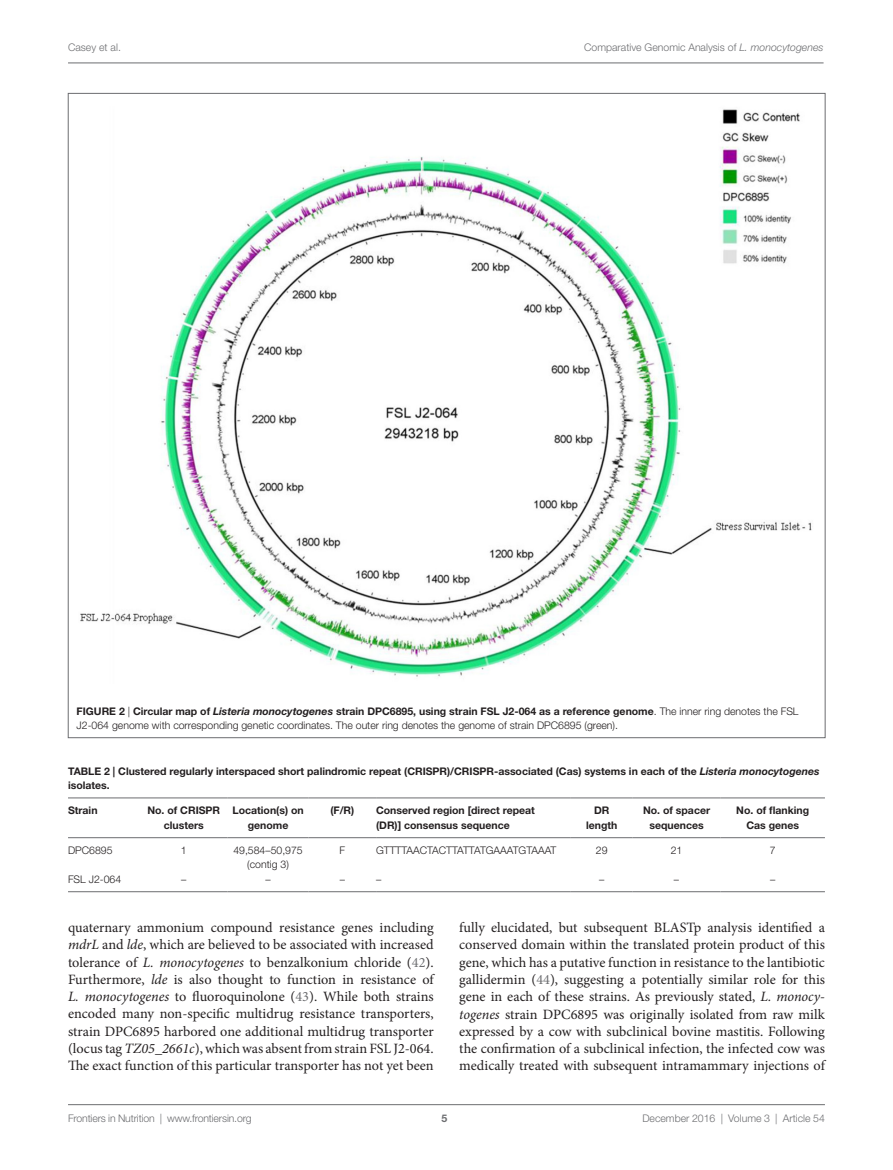
<style>
.page{position:relative;width:893px;height:1170px;background:#fff}
.page>*{position:absolute;margin:0;border:0;box-sizing:border-box;transform-origin:0 0}
.t1{font:14.25px/17.2px "Minion Pro";color:#231f20;text-align:justify}
.t2{font:300 10.5px/14.2px "Helvetica Neue LT Std";color:#231f20;text-align:center}
.t3{font:700 10.5px/14.2px "Helvetica Neue LT Std";color:#231f20;text-align:center}
.t4{font:300 10.5px "Helvetica Neue LT Std";color:#6c6d70}
.t5{font:700 10.5px "Helvetica Neue LT Std";color:#6c6d70}
.s1{font-style:italic}
.s2{font-weight:700}
.s3{font-weight:700;font-style:italic}
.s4{color:#6c6d70}
</style>
<div class="page">
<hr style="left:68px;top:797px;width:72px;height:1px;background:#6c6d70">
<hr style="left:68px;top:837px;width:72px;height:1px;background:#6c6d70">
<hr style="left:140px;top:797px;width:88px;height:1px;background:#6c6d70">
<hr style="left:140px;top:837px;width:88px;height:1px;background:#6c6d70">
<hr style="left:228px;top:797px;width:81px;height:1px;background:#6c6d70">
<hr style="left:228px;top:837px;width:81px;height:1px;background:#6c6d70">
<hr style="left:309px;top:797px;width:67px;height:1px;background:#6c6d70">
<hr style="left:309px;top:837px;width:67px;height:1px;background:#6c6d70">
<hr style="left:376px;top:797px;width:195px;height:1px;background:#6c6d70">
<hr style="left:376px;top:837px;width:195px;height:1px;background:#6c6d70">
<hr style="left:571px;top:797px;width:62px;height:1px;background:#6c6d70">
<hr style="left:571px;top:837px;width:62px;height:1px;background:#6c6d70">
<hr style="left:633px;top:797px;width:88px;height:1px;background:#6c6d70">
<hr style="left:633px;top:837px;width:88px;height:1px;background:#6c6d70">
<hr style="left:721px;top:797px;width:104px;height:1px;background:#6c6d70">
<hr style="left:721px;top:837px;width:104px;height:1px;background:#6c6d70">
<hr style="left:68px;top:891px;width:72px;height:1px;background:#6c6d70">
<hr style="left:140px;top:891px;width:88px;height:1px;background:#6c6d70">
<hr style="left:228px;top:891px;width:81px;height:1px;background:#6c6d70">
<hr style="left:309px;top:891px;width:67px;height:1px;background:#6c6d70">
<hr style="left:376px;top:891px;width:195px;height:1px;background:#6c6d70">
<hr style="left:571px;top:891px;width:62px;height:1px;background:#6c6d70">
<hr style="left:633px;top:891px;width:88px;height:1px;background:#6c6d70">
<hr style="left:721px;top:891px;width:104px;height:1px;background:#6c6d70">
<img style="left:80px;top:109px;width:732px;height:568px">
<hr style="left:68px;top:1104px;width:757px;height:1px;background:#6c6d70">
<hr style="left:68px;top:63px;width:755px;height:1px;background:#6c6d70">
<p class="t4" style="left:68px;top:41px;width:54px">Casey et al.</p>
<p class="t4" style="left:584px;top:41px;width:241px">Comparative Genomic Analysis of <span class="s1">L. monocytogenes</span></p>
<p class="t2" style="left:77px;top:703px;width:723px;text-align:left"><span class="s2">FIG URE 2</span> | <span class="s2">Circular map of</span> <span class="s3">Listeria monocytogenes</span> <span class="s2">strain DPC6895, using strain FSL J2-064 as a reference genome</span>. The inner ring denotes the FSL<br>J2-064 genome with corresponding genetic coordinates. The outer ring denotes the genome of strain DPC6895 (green).</p>
<p class="t3" style="left:68px;top:764px;width:347px">TABLE 2 | Clustered regularly interspaced short palindromic repeat (CRIS</p>
<p class="t3" style="left:433px;top:764px;width:29px">PR)/CRIS</p>
<p class="t3" style="left:479px;top:764px;width:342px">PR-associated (Cas) systems in each of the <span class="s1">Listeria monocytogenes</span></p>
<p class="t3" style="left:68px;top:778px;width:43px">isolates.</p>
<p class="t3" style="left:68px;top:803px;width:31px">Strain</p>
<p class="t3" style="left:147px;top:803px;width:41px">No. of CRIS</p>
<p class="t3" style="left:206px;top:803px;width:15px">PR</p>
<p class="t3" style="left:164px;top:817px;width:42px">clusters</p>
<p class="t3" style="left:233px;top:803px;width:73px">Location(s) on genome</p>
<p class="t3" style="left:330px;top:803px;width:25px">(F/R)</p>
<p class="t3" style="left:376px;top:803px;width:160px;text-align:left">Conserved region [direct repeat (DR)] consensus sequence</p>
<p class="t3" style="left:586px;top:803px;width:33px">DR length</p>
<p class="t3" style="left:643px;top:803px;width:69px">No. of spacer sequences</p>
<p class="t3" style="left:736px;top:803px;width:74px">No. of flanking<br>Cas genes</p>
<p class="t2" style="left:68px;top:843px;width:46px">DPC6895</p>
<p class="t2" style="left:181px;top:843px;width:7px">1</p>
<p class="t2" style="left:233px;top:843px;width:71px">49,584–50,975 (contig 3)</p>
<p class="t2" style="left:339px;top:843px;width:7px">F</p>
<p class="t2" style="left:376px;top:843px;width:182px">GTTTTAACTACTTATTATGAAATGTAAAT</p>
<p class="t2" style="left:596px;top:843px;width:13px">29</p>
<p class="t2" style="left:671px;top:843px;width:13px">21</p>
<p class="t2" style="left:770px;top:843px;width:7px">7</p>
<p class="t2" style="left:68px;top:871px;width:55px">FSL J2-064</p>
<p class="t2" style="left:181px;top:871px;width:7px">–</p>
<p class="t2" style="left:265px;top:871px;width:7px">–</p>
<p class="t2" style="left:340px;top:871px;width:7px">–</p>
<p class="t2" style="left:376px;top:871px;width:7px">–</p>
<p class="t2" style="left:599px;top:871px;width:7px">–</p>
<p class="t2" style="left:674px;top:871px;width:7px">–</p>
<p class="t2" style="left:770px;top:871px;width:7px">–</p>
<p class="t1" style="left:68px;top:918px;width:367px">quaternary ammonium compound resistance genes including <span class="s1">mdrL</span> and <span class="s1">lde</span>, which are believed to be associated with increased tolerance of <span class="s1">L. monocytogenes</span> to benzalkonium chloride (<span class="s4">42</span>).<br>Furthermore, <span class="s1">lde</span> is also thought to function in resistance of <span class="s1">L. monocytogenes</span> to fluoroquinolone (<span class="s4">43</span>). While both strains encoded many non-specific multidrug resistance transporters, strain DPC6895 harbored one additional multidrug transporter (locus tag <span class="s1">TZ05_2661c</span>), which was absent from strain FSL J2-064.<br>The exact function of this particular transporter has not yet been</p>
<p class="t1" style="left:459px;top:919px;width:367px">fully elucidated, but subsequent BLASTp analysis identified a conserved domain within the translated protein product of this gene, which has a putative function in resistance to the lantibiotic gallidermin (<span class="s4">44</span>), suggesting a potentially similar role for this gene in each of these strains. As previously stated, <span class="s1">L. monocy&shy;togenes</span> strain DPC6895 was originally isolated from raw milk expressed by a cow with subclinical bovine mastitis. Following the confirmation of a subclinical infection, the infected cow was medically treated with subsequent intramammary injections of</p>
<p class="t4" style="left:68px;top:1111px;width:185px">Frontiers in Nutrition | www.frontiersin.org</p>
<p class="t4" style="left:642px;top:1111px;width:184px">December 2016 | Volume 3 | Article 54</p>
<p class="t5" style="left:441px;top:1111px;width:7px">5</p>
</div>
